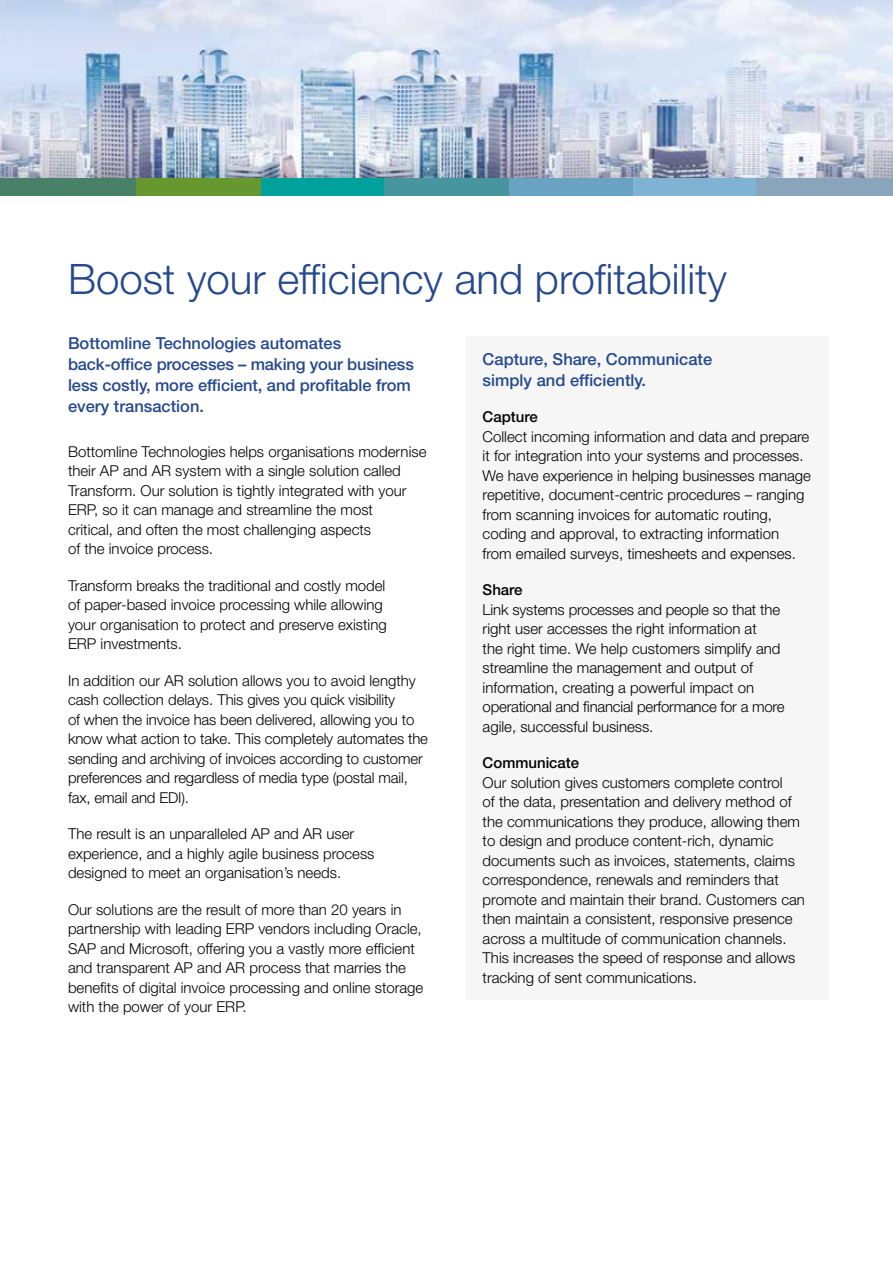
<style>
.page{position:relative;width:893px;height:1263px;background:#fff}
.page>*{position:absolute;margin:0;border:0;box-sizing:border-box;transform-origin:0 0}
.t1{font:300 42px "Helvetica Neue LT Std";color:#25498d}
.t2{font:500 16.5px/21px "Helvetica Neue LT Std";color:#25498d}
.t3{font:300 15px/19.5px "Helvetica Neue LT Std";color:#000}
.t4{font:500 15px "Helvetica Neue LT Std";color:#000}
</style>
<div class="page">
<img style="left:0;top:0;width:893px;height:179px">
<div style="left:466px;top:336px;width:363px;height:664px;background:#f6f6f6"></div>
<div style="left:0;top:179px;width:136px;height:17px;background:#488167"></div>
<div style="left:632px;top:179px;width:124px;height:17px;background:#80b2d4"></div>
<div style="left:260px;top:179px;width:124px;height:17px;background:#00a19a"></div>
<div style="left:508px;top:179px;width:124px;height:17px;background:#69a2c2"></div>
<div style="left:384px;top:179px;width:124px;height:17px;background:#47959f"></div>
<div style="left:136px;top:179px;width:124px;height:17px;background:#67972f"></div>
<div style="left:756px;top:179px;width:137px;height:17px;background:#89a5bb"></div>
<h1 class="t1" style="left:68px;top:253px;width:660px">Boost your efficiency and profitability</h1>
<p class="t2" style="left:68px;top:332px;width:347px">Bottomline Technologies automates back-office processes – making your business less costly, more efficient, and profitable from every transaction.</p>
<p class="t3" style="left:68px;top:441px;width:360px">Bottomline Technologies helps organisations modernise their AP and AR system with a single solution called Transform. Our solution is tightly integrated with your ERP, so it can manage and streamline the most<br>critical, and often the most challenging aspects<br>of the invoice process.</p>
<p class="t3" style="left:68px;top:575px;width:320px">Transform breaks the traditional and costly model of paper-based invoice processing while allowing your organisation to protect and preserve existing ERP investments.</p>
<p class="t3" style="left:68px;top:670px;width:362px">In addition our AR solution allows you to avoid lengthy cash collection delays. This gives you quick visibility<br>of when the invoice has been delivered, allowing you to know what action to take. This completely automates the sending and archiving of invoices according to customer preferences and regardless of media type (postal mail, fax, email and EDI).</p>
<p class="t3" style="left:68px;top:824px;width:308px">The result is an unparalleled AP and AR user experience, and a highly agile business process designed to meet an organisation’s needs.</p>
<p class="t3" style="left:68px;top:899px;width:357px">Our solutions are the result of more than 20 years in partnership with leading ERP vendors including Oracle, SAP and Microsoft, offering you a vastly more efficient and transparent AP and AR process that marries the benefits of digital invoice processing and online storage with the power of your ERP.</p>
<p class="t2" style="left:483px;top:348px;width:231px">Capture, Share, Communicate simply and efficiently.</p>
<p class="t4" style="left:483px;top:408px;width:57px">Capture</p>
<p class="t3" style="left:483px;top:426px;width:330px">Collect incoming information and data and prepare it for integration into your systems and processes.<br>We have experience in helping businesses manage repetitive, document-centric procedures – ranging from scanning invoices for automatic routing, coding and approval, to extracting information from emailed surveys, timesheets and expenses.</p>
<p class="t4" style="left:483px;top:581px;width:42px">Share</p>
<p class="t3" style="left:483px;top:599px;width:303px">Link systems processes and people so that the right user accesses the right information at<br>the right time. We help customers simplify and streamline the management and output of information, creating a powerful impact on operational and financial performance for a more agile, successful business.</p>
<p class="t4" style="left:483px;top:754px;width:98px">Communicate</p>
<p class="t3" style="left:483px;top:772px;width:324px">Our solution gives customers complete control<br>of the data, presentation and delivery method of the communications they produce, allowing them to design and produce content-rich, dynamic documents such as invoices, statements, claims correspondence, renewals and reminders that promote and maintain their brand. Customers can then maintain a consistent, responsive presence across a multitude of communication channels.<br>This increases the speed of response and allows tracking of sent communications.</p>
</div>
